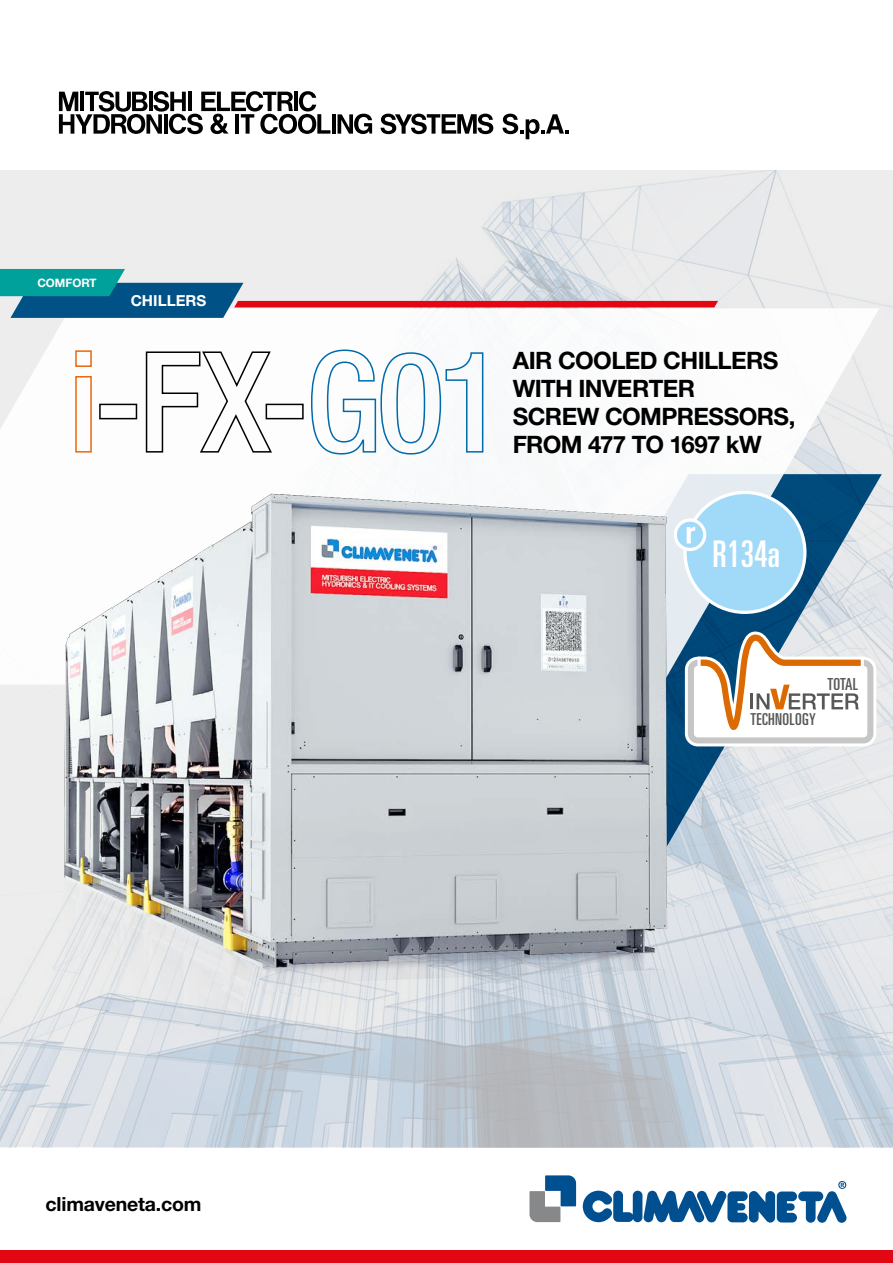
<style>
.page{position:relative;width:893px;height:1263px;background:#fff}
.page>*{position:absolute;margin:0;border:0;box-sizing:border-box;transform-origin:0 0}
.t1{font:ultra-condensed 36.75px "Univers LT Std";color:#fff}
.t2{font:700 24px/27.9px "Helvetica Neue LT Std";letter-spacing:-.025em;color:#000}
.t3{font:700 19.5px "Helvetica Neue LT Std";letter-spacing:-.01em;color:#000}
.t4{font:ultra-condensed 16.5px "Univers LT Std";letter-spacing:.02em;color:#575756}
.t5{font:700 15.15px "Helvetica Neue LT Std";color:#fff}
.t6{font:700 11.55px "Helvetica Neue LT Std";color:#fff}
</style>
<div class="page">
<svg style="left:502px;top:114px;width:67px;height:25px"></svg>
<svg style="left:381px;top:114px;width:112px;height:20px"></svg>
<hr style="left:332px;top:114px;width:4px;height:20px;background:#000">
<svg style="left:59px;top:91px;width:271px;height:43px"></svg>
<svg style="left:337px;top:114px;width:35px;height:20px"></svg>
<svg style="left:529px;top:1175px;width:47px;height:47px"></svg>
<svg style="left:583px;top:1181px;width:263px;height:42px"></svg>
<div style="left:0;top:1250px;width:893px;height:13px;background:#e30613"></div>
<img style="left:0;top:170px;width:893px;height:977px">
<svg style="left:787px;top:474px;width:95px;height:422px;background:#e5e7ea"></svg>
<svg style="left:0;top:308px;width:879px;height:377px"></svg>
<svg style="left:74px;top:350px;width:19px;height:85px"></svg>
<div style="left:99px;top:404px;width:38px;height:15px;border:2px solid #000"></div>
<svg style="left:145px;top:351px;width:128px;height:84px"></svg>
<div style="left:266px;top:404px;width:38px;height:15px;border:2px solid #000"></div>
<svg style="left:310px;top:349px;width:174px;height:86px"></svg>
<svg style="left:0;top:269px;width:718px;height:49px;background:#a9b4bf"></svg>
<svg style="left:787px;top:490px;width:21px;height:125px;background:#5992b6"></svg>
<img style="left:0;top:435px;width:787px;height:615px">
<svg style="left:685px;top:631px;width:191px;height:115px"></svg>
<p class="t6" style="left:37px;top:276px;width:61px">COMFORT</p>
<p class="t5" style="left:131px;top:291px;width:77px">CHILLERS</p>
<p class="t3" style="left:46px;top:1192px;width:157px">climaveneta.com</p>
<p class="t2" style="left:513px;top:346px;width:284px">AIR COOLED CHILLERS<br>WITH INVERTER<br>SCREW COMPRESSORS,<br>FROM 477 TO 1697 kW</p>
<h1 class="t1" style="left:712px;top:533px;width:69px">R134a</h1>
<p class="t4" style="left:750px;top:710px;width:67px">TECHNOLOGY</p>
<p class="t4" style="left:827px;top:675px;width:32px">TOTAL</p>
</div>
